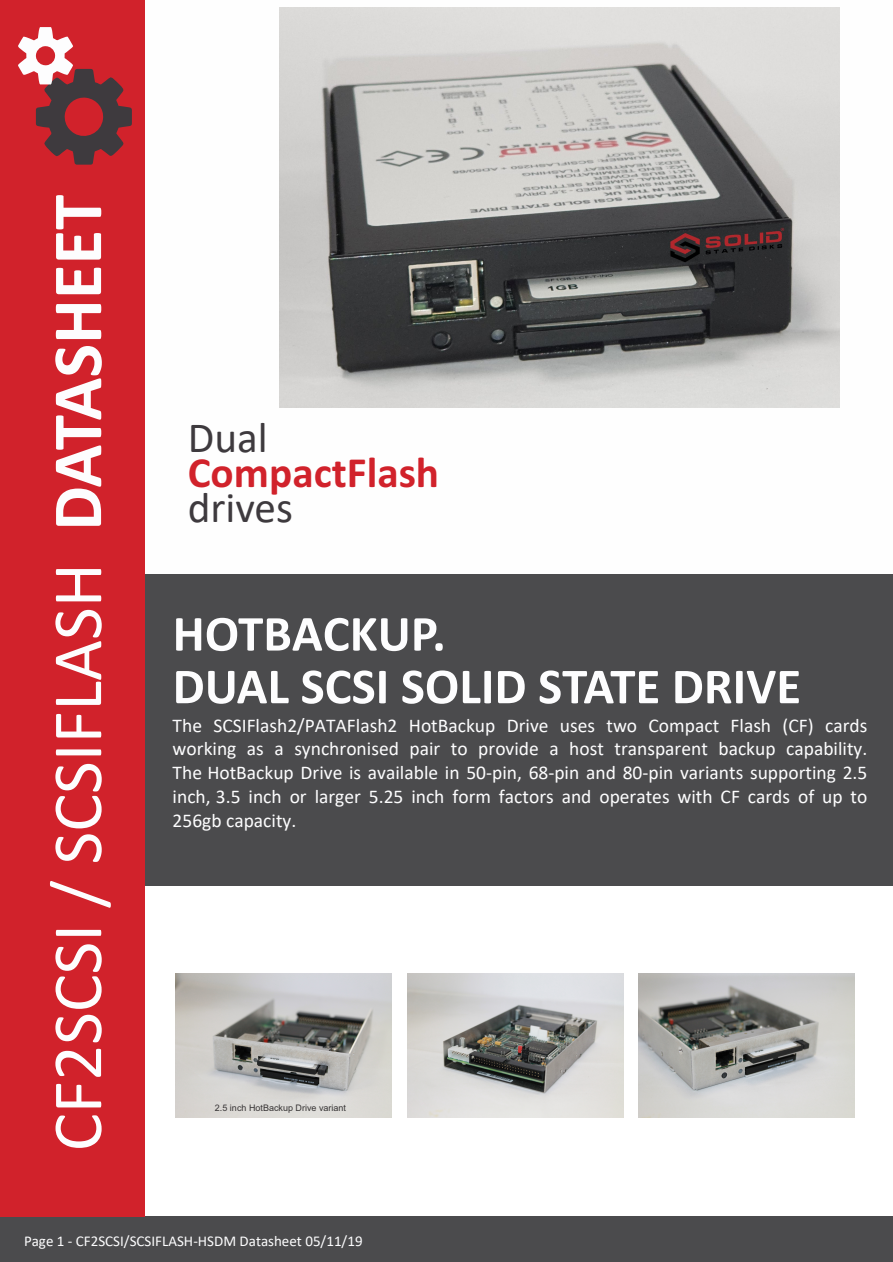
<style>
.page{position:relative;width:893px;height:1262px;background:#fff}
.page>*{position:absolute;margin:0;border:0;box-sizing:border-box;transform-origin:0 0}
.t1{font:71.25px "Calibri";color:#fdfdfe}
.t2{font:700 51px/52.7px "Calibri";color:#fdfdfe}
.t3{font:700 43.2px "Calibri";color:#d1222b}
.t4{font:43.2px "Calibri";color:#3e3a3e}
.t5{font:19.5px/23.9px "Calibri";color:#fdfdfe;text-align:justify}
.t6{font:15px "Calibri";color:#fdfdfe}
.t7{font:9px "Arial";color:#373435}
.s1{font-weight:700}
</style>
<div class="page">
<img style="left:279px;top:7px;width:561px;height:400px">
<div style="left:0;top:575px;width:893px;height:311px;background:#4b4b4d"></div>
<div style="left:0;top:1216px;width:893px;height:45px;background:#4b4b4d"></div>
<div style="left:0;top:0;width:145px;height:1216px;background:#d1222b"></div>
<svg style="left:18px;top:27px;width:114px;height:138px"></svg>
<img style="left:176px;top:973px;width:216px;height:144px">
<img style="left:638px;top:973px;width:216px;height:144px">
<img style="left:407px;top:973px;width:216px;height:144px">
<h1 class="t1" style="left:28px;top:1151px;width:958px;rotate:-90deg">CF2SCSI / SCSIFLASH <span class="s1">DATASHEET</span></h1>
<h3 class="t4" style="left:188px;top:407px;width:81px">Dual</h3>
<h3 class="t3" style="left:188px;top:454px;width:253px">CompactFlash</h3>
<h3 class="t4" style="left:188px;top:478px;width:107px">drives</h3>
<h2 class="t2" style="left:173px;top:611px;width:630px">HOTB A C K U P.<br>DUAL SCSI SOLID STATE DRIVE</h2>
<p class="t5" style="left:173px;top:712px;width:696px">The SCSIFlash2/PATAFlash2 HotBackup Drive uses two Compact Flash (CF) cards working as a synchronised pair to provide a host transparent backup capability.<br>The HotBackup Drive is available in 50-pin, 68-pin and 80-pin variants supporting 2.5 inch, 3.5 inch or larger 5.25 inch form factors and operates with CF cards of up to 256gb capacity.</p>
<p class="t7" style="left:215px;top:1104px;width:133px">2.5 inch HotBackup Drive variant</p>
<p class="t6" style="left:24px;top:1230px;width:340px">Page 1 - CF2SCSI/SCSIFLASH-HSDM Datasheet 05/11/19</p>
</div>
